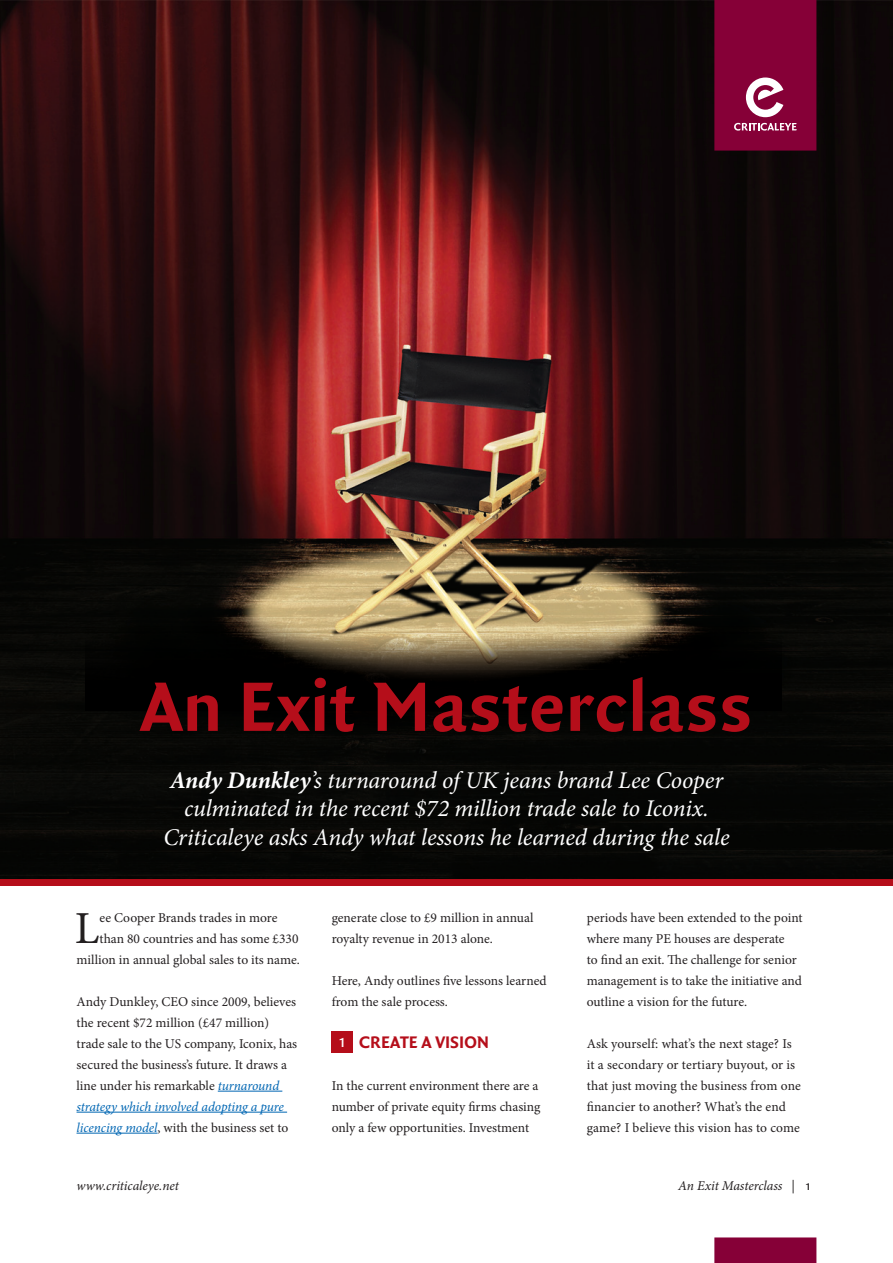
<style>
.page{position:relative;width:893px;height:1263px;background:#fff}
.page>*{position:absolute;margin:0;border:0;box-sizing:border-box;transform-origin:0 0}
.t1{font:75px "Quadraat Sans OT Bld";color:#b50e1a}
.Text{font:45.75px "Minion Pro";color:#231f20}
.Text-2{font:italic 24px/28.8px "Minion Pro";letter-spacing:-.005em;color:#fff;text-align:center}
.Text-3{font:18px "Quadraat Sans OT Bld";color:#b50e1a}
.t2{font:18px "Quadraat Sans Caps";color:#fff}
.Text-4{font:13.5px/21px "Minion Pro";color:#231f20}
.t3{font:italic 13.5px "Minion Pro";letter-spacing:-.005em;color:#231f20}
.s1{font-weight:700}
.s2{font-style:italic;color:#0166b3}
.s3{font-family:"Quadraat Sans Caps";font-style:normal}
</style>
<div class="page">
<div style="left:714px;top:1237px;width:102px;height:26px;background:#860037"></div>
<img style="left:0;top:0;width:893px;height:879px">
<hr style="left:218px;top:1091px;width:64px;height:1px;background:#0166b3">
<hr style="left:77px;top:1112px;width:210px;height:1px;background:#0166b3">
<hr style="left:77px;top:1133px;width:81px;height:1px;background:#0166b3">
<div style="left:332px;top:1031px;width:21px;height:21px;background:#b50e1a"></div>
<svg style="left:714px;top:0;width:102px;height:151px;background:#8c1043"></svg>
<div style="left:0;top:879px;width:893px;height:6px;background:#b50e1a"></div>
<svg style="left:85px;top:627px;width:697px;height:84px;background:#231e16"></svg>
<p class="t1" style="left:140px;top:664px;width:614px">An Exit Masterclass</p>
<p class="Text-2" style="left:163px;top:765px;width:568px"><span class="s1">Andy Dunkley</span>’s turnaround of UK jeans brand Lee Cooper culminated in the recent $72 million trade sale to Iconix.<br>Criticaleye asks Andy what lessons he learned during the sale</p>
<p class="Text" style="left:75px;top:897px;width:26px">L</p>
<p class="Text-4" style="left:100px;top:907px;width:179px">ee Cooper Brands trades in more</p>
<p class="Text-4" style="left:100px;top:928px;width:200px">than 80 countries and has some £330</p>
<p class="Text-4" style="left:77px;top:949px;width:225px">million in annual global sales to its name.</p>
<p class="Text-4" style="left:77px;top:991px;width:222px">Andy Dunkley, CEO since 2009, believes the recent $72 million (£47 million) trade sale to the US company, Iconix, has secured the business’s future. It draws a line under his remarkable <span class="s2">turnaround strategy which involved adopting a pure licencing model</span>, with the business set to</p>
<p class="Text-4" style="left:332px;top:907px;width:203px">generate close to £9 million in annual royalty revenue in 2013 alone.</p>
<p class="Text-4" style="left:332px;top:970px;width:216px">Here, Andy outlines five lessons learned from the sale process.</p>
<p class="t2" style="left:338px;top:1031px;width:10px">1</p>
<p class="Text-3" style="left:359px;top:1032px;width:132px">CREATE A VISION</p>
<p class="Text-4" style="left:332px;top:1075px;width:210px">In the current environment there are a number of private equity firms chasing only a few opportunities. Investment</p>
<p class="Text-4" style="left:587px;top:907px;width:217px">periods have been extended to the point where many PE houses are desperate<br>to find an exit. The challenge for senior management is to take the initiative and outline a vision for the future.</p>
<p class="Text-4" style="left:587px;top:1033px;width:216px">Ask yourself: what’s the next stage? Is it a secondary or tertiary buyout, or is that just moving the business from one financier to another? What’s the end game? I believe this vision has to come</p>
<p class="t3" style="left:77px;top:1176px;width:104px">www.criticaleye.net</p>
<p class="t3" style="left:678px;top:1176px;width:135px">An Exit Masterclass | <span class="s3">1</span></p>
</div>
